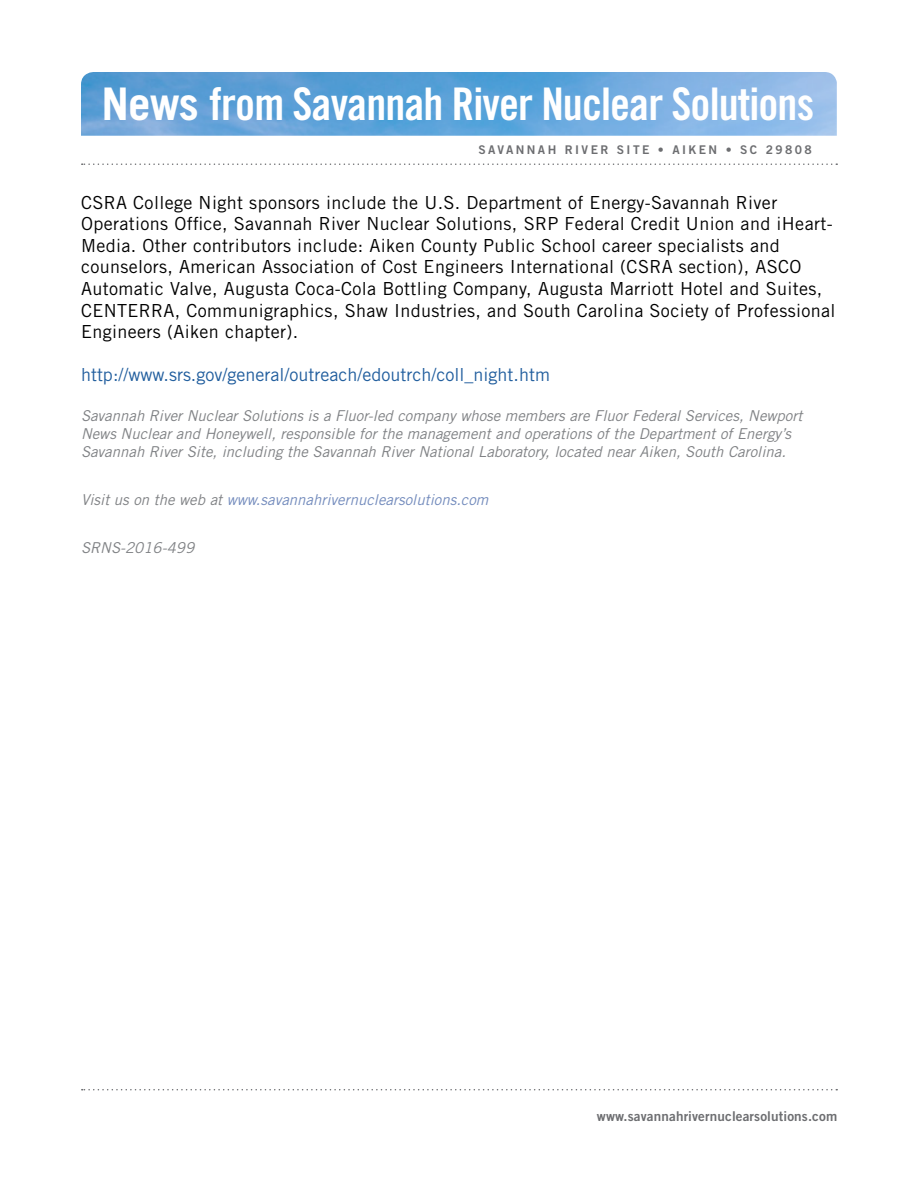
<style>
.page{position:relative;width:918px;height:1188px;background:#fff}
.page>*{position:absolute;margin:0;border:0;box-sizing:border-box;transform-origin:0 0}
.t1{font:45px "Trade Gothic LT Std Bd Cn 20";letter-spacing:-.02em;color:#fff}
.t2{font:18px/21.6px "Trade Gothic LT Std";letter-spacing:.02em;color:#000}
.t3{font:18px "Trade Gothic LT Std";color:#215e9e}
.t4{font:italic 15px/18px "Trade Gothic LT Std";color:#808285}
.t5{font:italic 15px "Trade Gothic LT Std";color:#748cbd}
.t6{font:13.5px "Trade Gothic LT Std Bd 2";letter-spacing:.01em;color:#6d6e71}
.t7{font:12px "Trade Gothic LT Std Bd 2";letter-spacing:.2em;color:#6d6e71}
.s1{font-family:"Trade Gothic LT Std";font-weight:700}
.s2{color:#808285}
</style>
<div class="page">
<img style="left:81px;top:72px;width:756px;height:64px">
<svg style="left:82px;top:163px;width:755px;height:2px"></svg>
<svg style="left:82px;top:1089px;width:755px;height:1px"></svg>
<h1 class="t1" style="left:102px;top:77px;width:714px"><span class="s1">News</span> from Savannah River Nuclear Solutions</h1>
<p class="t7" style="left:478px;top:143px;width:335px">SAVANNAH RIVER SITE • AIKEN • SC 29808</p>
<p class="t2" style="left:81px;top:191px;width:756px">CSRA College Night sponsors include the U.S. Department of Energy-Savannah River Operations Office, Savannah River Nuclear Solutions, SRP Federal Credit Union and iHeart-Media. Other contributors include: Aiken County Public School career specialists and counselors, American Association of Cost Engineers International (CSRA section), ASCO Automatic Valve, Augusta Coca-Cola Bottling Company, Augusta Marriott Hotel and Suites, CENTERRA, Communigraphics, Shaw Industries, and South Carolina Society of Professional Engineers (Aiken chapter).</p>
<p class="t3" style="left:81px;top:364px;width:471px">http://www.srs.gov/general/outreach/edoutrch/coll_night.htm</p>
<p class="t4" style="left:81px;top:407px;width:723px">Savannah River Nuclear Solutions is a Fluor-led company whose members are Fluor Federal Services, Newport<br>News Nuclear and Honeywell, responsible for the management and operations of the Department of Energy’s<br>Savannah River Site, including the Savannah River National Laboratory, located near Aiken, South Carolina.</p>
<p class="t5" style="left:81px;top:491px;width:409px"><span class="s2">Visit us on the web at</span> www.savannahrivernuclearsolutions.com</p>
<p class="t4" style="left:81px;top:539px;width:115px">SRNS-2016-499</p>
<p class="t6" style="left:597px;top:1107px;width:242px">www.savannahrivernuclearsolutions.com</p>
</div>
